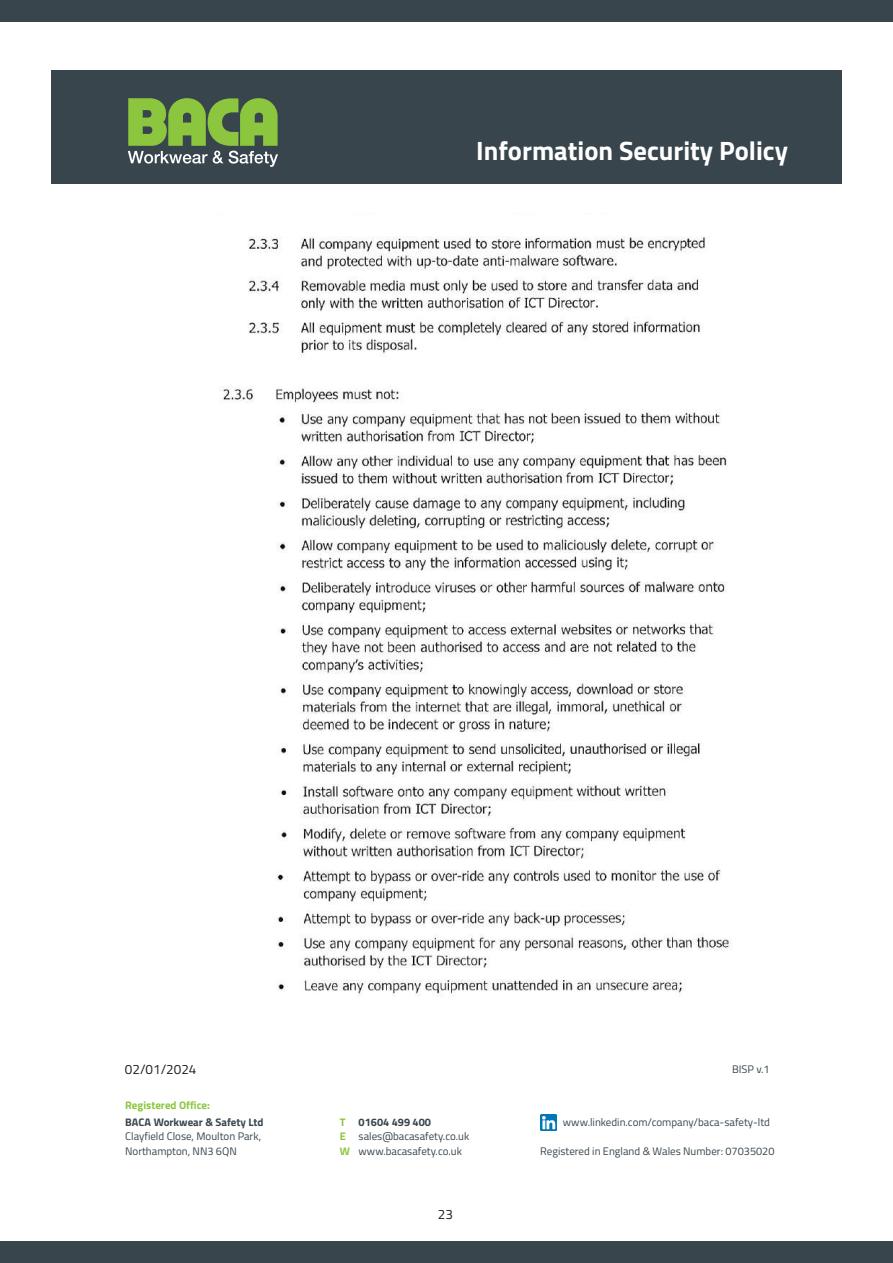
<style>
.page{position:relative;width:893px;height:1263px;background:#fff}
.page>*{position:absolute;margin:0;border:0;box-sizing:border-box;transform-origin:0 0}
.t1{font:700 26.55px "Titillium";color:#fff}
.t2{font:13.5px "Titillium";color:#231f20}
.t3{font:10.95px/14.5px "Titillium";color:#38454d}
.t4{font:700 10.95px "Titillium";color:#38454d}
.t5{font:700 10.95px "Titillium";color:#8bc63e}
.s1{font-weight:700;color:#8bc63e}
.s2{font-weight:700}
</style>
<div class="page">
<div style="left:0;top:1242px;width:893px;height:21px;background:#38454d"></div>
<div style="left:0;top:0;width:893px;height:21px;background:#38454d"></div>
<div style="left:51px;top:70px;width:791px;height:114px;background:#38454d"></div>
<svg style="left:128px;top:98px;width:150px;height:69px"></svg>
<img style="left:541px;top:1115px;width:15px;height:15px">
<img style="left:220px;top:236px;width:511px;height:761px">
<h1 class="t1" style="left:476px;top:130px;width:313px">Information Security Policy</h1>
<p class="t2" style="left:125px;top:1059px;width:73px">02/01/2024</p>
<p class="t3" style="left:128px;top:1061px;width:53px">19/8/2021</p>
<p class="t3" style="left:732px;top:1061px;width:39px">BISP v.1</p>
<p class="t5" style="left:125px;top:1096px;width:86px">Registered Office:</p>
<p class="t4" style="left:125px;top:1113px;width:140px">BACA Workwear &amp; Safety Ltd</p>
<p class="t3" style="left:125px;top:1129px;width:137px">Clayfield Close, Moulton Park,<br>Northampton, NN3 6QN</p>
<p class="t3" style="left:340px;top:1114px;width:131px"><span class="s1">T</span> <span class="s2">01604 499 400<br></span><span class="s1">E</span> sales@bacasafety.co.uk<br><span class="s1">W</span> www.bacasafety.co.uk</p>
<p class="t3" style="left:563px;top:1114px;width:209px">www.linkedin.com/company/baca-safety-ltd</p>
<p class="t3" style="left:540px;top:1143px;width:236px">Registered in England &amp; Wales Number: 07035020</p>
<p class="t2" style="left:438px;top:1204px;width:17px">23</p>
</div>
